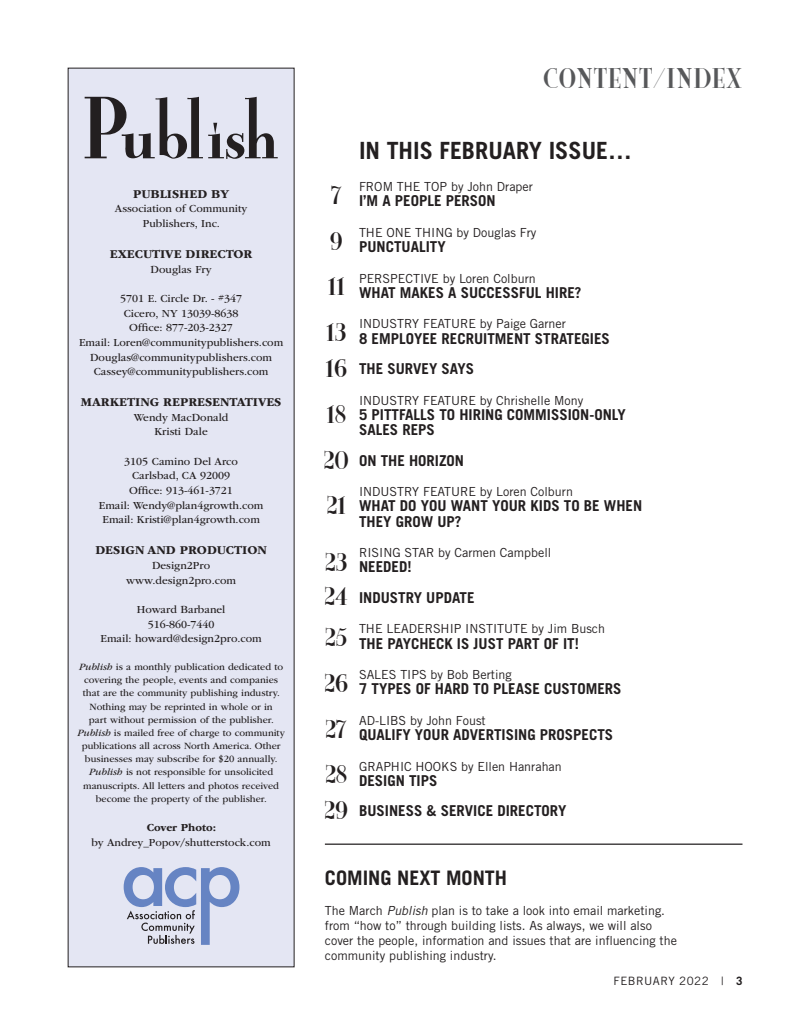
<style>
.page{position:relative;width:810px;height:1035px;background:#fff}
.page>*{position:absolute;margin:0;border:0;box-sizing:border-box;transform-origin:0 0}
.t1{font:76.88px "New Yorker";letter-spacing:-.06em;color:#231f20}
.text{font:25px "New Yorker";color:#57585a}
.text-2{font:700 23.75px "Trade Gothic LT Std";color:#231f20}
.text-3{font:22.5px "New Yorker";color:#231f20}
.text-4{font:700 20px "Trade Gothic LT Std";color:#231f20}
.text-5{font:700 15px "Trade Gothic LT Std";color:#231f20}
.text-6{font:12.5px/15px "Trade Gothic LT Std";color:#231f20}
.text-7{font:700 12.5px "ITC Garamond Std";color:#231f20}
.t2{font:11.5px "Trade Gothic LT Std";letter-spacing:.04em;color:#231f20}
.text-8{font:11.25px "ITC Garamond Std";color:#231f20}
.text-9{font:700 11.25px "ITC Garamond Std";color:#231f20}
.text-10{font:10px/13.1px "ITC Garamond Std";color:#231f20;text-align:center}
.s1{font-style:italic}
.s2{font-weight:700}
</style>
<div class="page">
<div style="left:68px;top:68px;width:226px;height:899px;background:#e4e6f3"></div>
<svg style="left:124px;top:867px;width:115px;height:78px"></svg>
<hr style="left:325px;top:844px;width:417px;height:1px;background:#231f20">
<p class="t1" style="left:82px;top:89px;width:200px">Publish</p>
<p class="text-7" style="left:133px;top:187px;width:97px">PUBLISHED BY</p>
<p class="text-8" style="left:115px;top:203px;width:134px">Association of Community</p>
<p class="text-8" style="left:143px;top:217px;width:79px">Publishers, Inc.</p>
<p class="text-7" style="left:110px;top:247px;width:144px">EXECUTIVE DIRECTOR</p>
<p class="text-8" style="left:151px;top:263px;width:63px">Douglas Fry</p>
<p class="text-8" style="left:120px;top:292px;width:124px">5701 E. Circle Dr. - #347</p>
<p class="text-8" style="left:124px;top:307px;width:116px">Cicero, NY 13039-8638</p>
<p class="text-8" style="left:129px;top:322px;width:105px">Office: 877-203-2327</p>
<p class="text-8" style="left:79px;top:336px;width:206px">Email: Loren@communitypublishers.com</p>
<p class="text-8" style="left:90px;top:351px;width:184px">Douglas@communitypublishers.com</p>
<p class="text-8" style="left:94px;top:366px;width:176px">Cassey@communitypublishers.com</p>
<p class="text-7" style="left:81px;top:395px;width:202px">MARKETING REPRESENTATIVES</p>
<p class="text-8" style="left:134px;top:411px;width:96px">Wendy MacDonald</p>
<p class="text-8" style="left:154px;top:426px;width:55px">Kristi Dale</p>
<p class="text-8" style="left:124px;top:455px;width:115px">3105 Camino Del Arco</p>
<p class="text-8" style="left:132px;top:470px;width:99px">Carlsbad, CA 92009</p>
<p class="text-8" style="left:129px;top:484px;width:105px">Office: 913-461-3721</p>
<p class="text-8" style="left:99px;top:499px;width:166px">Email: Wendy@plan4growth.com</p>
<p class="text-8" style="left:102px;top:514px;width:159px">Email: Kristi@plan4growth.com</p>
<p class="text-7" style="left:95px;top:543px;width:173px">DESIGN AND PRODUCTION</p>
<p class="text-8" style="left:152px;top:559px;width:60px">Design2Pro</p>
<p class="text-8" style="left:126px;top:574px;width:111px">www.design2pro.com</p>
<p class="text-8" style="left:137px;top:603px;width:90px">Howard Barbanel</p>
<p class="text-8" style="left:148px;top:618px;width:68px">516-860-7440</p>
<p class="text-8" style="left:100px;top:633px;width:163px">Email: howard@design2pro.com</p>
<p class="text-10" style="left:77px;top:660px;width:209px"><span class="s1">Publish</span> is a monthly publication dedicated to covering the people, events and companies that are the community publishing industry.<br>Nothing may be reprinted in whole or in<br>part without permission of the publisher.<br><span class="s1">Publish</span> is mailed free of charge to community publications all across North America. Other businesses may subscribe for $20 annually.<br><span class="s1">Publish</span> is not responsible for unsolicited manuscripts. All letters and photos received become the property of the publisher.</p>
<p class="text-9" style="left:147px;top:821px;width:71px">Cover Photo:</p>
<p class="text-8" style="left:92px;top:836px;width:181px">by Andrey_Popov/shutterstock.com</p>
<p class="text" style="left:543px;top:66px;width:201px">CONTENT/INDEX</p>
<p class="text-3" style="left:331px;top:184px;width:13px">7</p>
<p class="text-3" style="left:330px;top:229px;width:14px">9</p>
<p class="text-3" style="left:328px;top:275px;width:19px">11</p>
<p class="text-3" style="left:326px;top:321px;width:22px">13</p>
<p class="text-3" style="left:326px;top:357px;width:23px">16</p>
<p class="text-3" style="left:326px;top:403px;width:22px">18</p>
<p class="text-3" style="left:324px;top:449px;width:26px">20</p>
<p class="text-3" style="left:327px;top:494px;width:21px">21</p>
<p class="text-3" style="left:325px;top:551px;width:24px">23</p>
<p class="text-3" style="left:324px;top:585px;width:25px">24</p>
<p class="text-3" style="left:325px;top:626px;width:24px">25</p>
<p class="text-3" style="left:324px;top:672px;width:25px">26</p>
<p class="text-3" style="left:325px;top:717px;width:23px">27</p>
<p class="text-3" style="left:325px;top:763px;width:23px">28</p>
<p class="text-3" style="left:325px;top:799px;width:25px">29</p>
<p class="text-2" style="left:359px;top:136px;width:274px">IN THIS FEBRUARY ISSUE…</p>
<p class="text-6" style="left:359px;top:179px;width:175px">FROM THE TOP by John Draper</p>
<p class="text-5" style="left:359px;top:192px;width:138px">I’M A PEOPLE PERSON</p>
<p class="text-6" style="left:359px;top:225px;width:179px">THE ONE THING by Douglas Fry</p>
<p class="text-5" style="left:359px;top:238px;width:88px">PUNCTUALITY</p>
<p class="text-6" style="left:359px;top:271px;width:178px">PERSPECTIVE by Loren Colburn</p>
<p class="text-5" style="left:359px;top:283px;width:224px">WHAT MAKES A SUCCESSFUL HIRE?</p>
<p class="text-6" style="left:359px;top:316px;width:208px">INDUSTRY FEATURE by Paige Garner</p>
<p class="text-5" style="left:359px;top:329px;width:252px">8 EMPLOYEE RECRUITMENT STRATEGIES</p>
<p class="text-5" style="left:359px;top:360px;width:117px">THE SURVEY SAYS</p>
<p class="text-6" style="left:359px;top:393px;width:226px">INDUSTRY FEATURE by Chrishelle Mony</p>
<p class="text-5" style="left:359px;top:405px;width:268px">5 PITTFALLS TO HIRING COMMISSION-ONLY</p>
<p class="text-5" style="left:359px;top:421px;width:77px">SALES REPS</p>
<p class="text-5" style="left:359px;top:451px;width:107px">ON THE HORIZON</p>
<p class="text-6" style="left:359px;top:484px;width:215px">INDUSTRY FEATURE by Loren Colburn</p>
<p class="text-5" style="left:359px;top:497px;width:285px">WHAT DO YOU WANT YOUR KIDS TO BE WHEN</p>
<p class="text-5" style="left:359px;top:512px;width:104px">THEY GROW UP?</p>
<p class="text-6" style="left:359px;top:545px;width:194px">RISING STAR by Carmen Campbell</p>
<p class="text-5" style="left:359px;top:558px;width:54px">NEEDED!</p>
<p class="text-5" style="left:359px;top:588px;width:117px">INDUSTRY UPDATE</p>
<p class="text-6" style="left:359px;top:621px;width:248px">THE LEADERSHIP INSTITUTE by Jim Busch</p>
<p class="text-5" style="left:359px;top:634px;width:221px">THE PAYCHECK IS JUST PART OF IT!</p>
<p class="text-6" style="left:359px;top:667px;width:154px">SALES TIPS by Bob Berting</p>
<p class="text-5" style="left:359px;top:680px;width:264px">7 TYPES OF HARD TO PLEASE CUSTOMERS</p>
<p class="text-6" style="left:359px;top:713px;width:128px">AD-LIBS by John Foust</p>
<p class="text-5" style="left:359px;top:726px;width:256px">QUALIFY YOUR ADVERTISING PROSPECTS</p>
<p class="text-6" style="left:359px;top:759px;width:204px">GRAPHIC HOOKS by Ellen Hanrahan</p>
<p class="text-5" style="left:359px;top:771px;width:80px">DESIGN TIPS</p>
<p class="text-5" style="left:359px;top:802px;width:209px">BUSINESS &amp; SERVICE DIRECTORY</p>
<p class="text-4" style="left:325px;top:866px;width:184px">COMING NEXT MONTH</p>
<p class="text-6" style="left:325px;top:903px;width:354px">The March <span class="s1">Publish</span> plan is to take a look into email marketing. from “how to” through building lists. As always, we will also cover the people, information and issues that are influencing the community publishing industry.</p>
<p class="t2" style="left:614px;top:974px;width:130px">FEBRUARY 2022 | <span class="s2">3</span></p>
</div>
